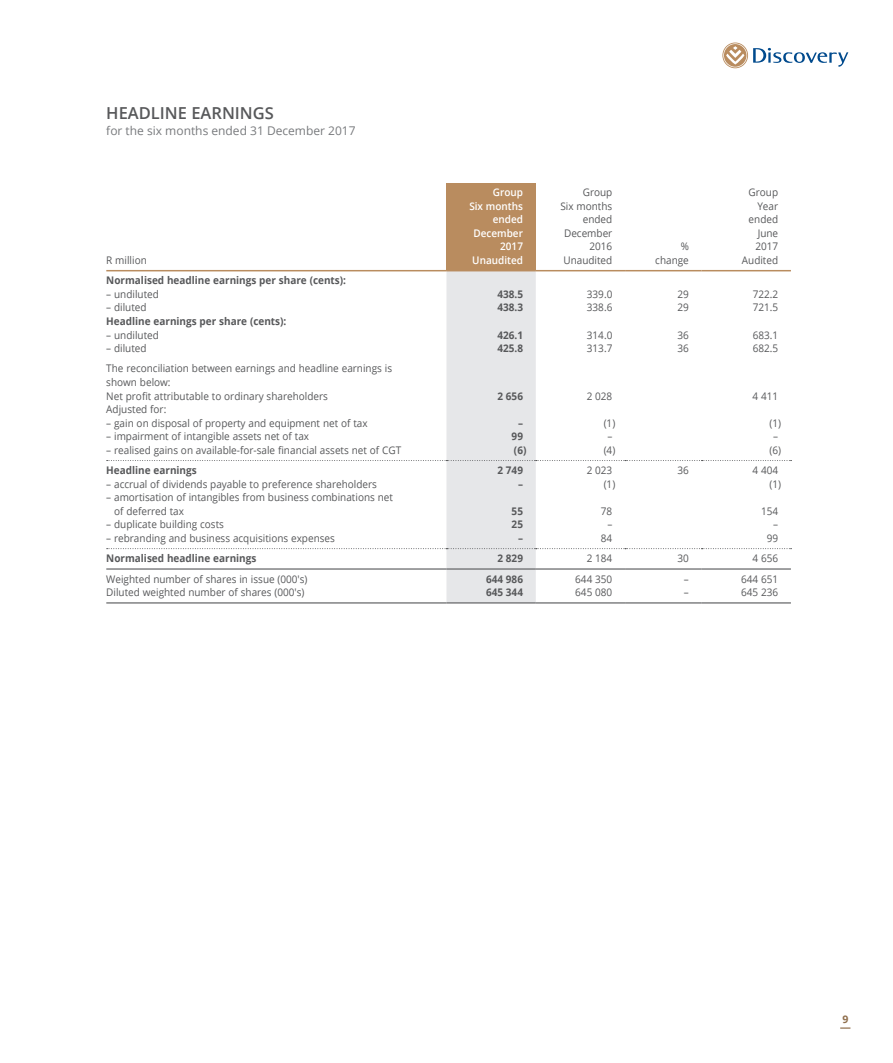
<style>
.page{position:relative;width:893px;height:1063px;background:#fff}
.page>*{position:absolute;margin:0;border:0;box-sizing:border-box;transform-origin:0 0}
.t1{font:600 16.5px "Open Sans";color:#57585a}
.t2{font:12px "Open Sans";color:#787a7d}
.t3{font:10.5px/13.5px "Open Sans";color:#57585a;text-align:right;scale:.95 1}
.t4{font:700 10.5px "Open Sans";color:#57585a;scale:.95 1}
.t5{font:600 10.5px/13.5px "Open Sans";color:#fff;text-align:right;scale:.95 1}
.t6{font:700 10.5px "Open Sans";color:#8f6e4c}
</style>
<div class="page">
<div style="left:446px;top:183px;width:90px;height:88px;background:#b98c5f"></div>
<hr style="left:106px;top:568px;width:340px;height:2px;background:#57585a">
<svg style="left:107px;top:271px;width:684px;height:331px"></svg>
<hr style="left:106px;top:602px;width:340px;height:2px;background:#57585a">
<hr style="left:446px;top:602px;width:90px;height:2px;background:#57585a">
<hr style="left:536px;top:602px;width:89px;height:2px;background:#57585a">
<hr style="left:625px;top:602px;width:77px;height:2px;background:#57585a">
<hr style="left:702px;top:602px;width:89px;height:2px;background:#57585a">
<hr style="left:106px;top:270px;width:340px;height:1px;background:#b98c5f">
<hr style="left:536px;top:270px;width:89px;height:1px;background:#b98c5f">
<hr style="left:625px;top:270px;width:77px;height:1px;background:#b98c5f">
<hr style="left:702px;top:270px;width:89px;height:1px;background:#b98c5f">
<svg style="left:722px;top:43px;width:126px;height:25px"></svg>
<svg style="left:840px;top:1027px;width:10px;height:2px"></svg>
<h1 class="t1" style="left:106px;top:102px;width:169px">HEADLINE EARNINGS</h1>
<p class="t2" style="left:106px;top:123px;width:251px">for the six months ended 31 December 2017</p>
<p class="t3" style="left:106px;top:253px;width:44px">R million</p>
<p class="t5" style="left:469px;top:186px;width:58px">Group<br>Six months ended<br>December<br>2017<br>Unaudited</p>
<p class="t3" style="left:560px;top:186px;width:56px">Group<br>Six months ended<br>December<br>2016<br>Unaudited</p>
<p class="t3" style="left:655px;top:240px;width:37px">% change</p>
<p class="t3" style="left:742px;top:186px;width:40px">Group<br>Year ended<br>June<br>2017<br>Audited</p>
<p class="t4" style="left:106px;top:273px;width:254px">Normalised headline earnings per share (cents):</p>
<p class="t3" style="left:106px;top:287px;width:57px">– undiluted</p>
<p class="t4" style="left:497px;top:287px;width:28px">438.5</p>
<p class="t3" style="left:587px;top:287px;width:28px">339.0</p>
<p class="t3" style="left:677px;top:287px;width:14px">29</p>
<p class="t3" style="left:753px;top:287px;width:28px">722.2</p>
<p class="t3" style="left:106px;top:301px;width:44px">– diluted</p>
<p class="t4" style="left:497px;top:300px;width:28px">438.3</p>
<p class="t3" style="left:587px;top:301px;width:28px">338.6</p>
<p class="t3" style="left:677px;top:301px;width:14px">29</p>
<p class="t3" style="left:753px;top:301px;width:28px">721.5</p>
<p class="t4" style="left:106px;top:314px;width:191px">Headline earnings per share (cents):</p>
<p class="t3" style="left:106px;top:328px;width:57px">– undiluted</p>
<p class="t4" style="left:497px;top:327px;width:28px">426.1</p>
<p class="t3" style="left:587px;top:328px;width:28px">314.0</p>
<p class="t3" style="left:677px;top:328px;width:14px">36</p>
<p class="t3" style="left:753px;top:328px;width:28px">683.1</p>
<p class="t3" style="left:106px;top:341px;width:44px">– diluted</p>
<p class="t4" style="left:497px;top:341px;width:28px">425.8</p>
<p class="t3" style="left:587px;top:341px;width:28px">313.7</p>
<p class="t3" style="left:677px;top:341px;width:14px">36</p>
<p class="t3" style="left:753px;top:341px;width:28px">682.5</p>
<p class="t3" style="left:106px;top:362px;width:302px;text-align:left">The reconciliation between earnings and headline earnings is shown below:<br>Net profit attributable to ordinary shareholders</p>
<p class="t4" style="left:497px;top:388px;width:28px">2 656</p>
<p class="t3" style="left:587px;top:389px;width:29px">2 028</p>
<p class="t3" style="left:752px;top:389px;width:29px">4 411</p>
<p class="t3" style="left:106px;top:402px;width:65px">Adjusted for:</p>
<p class="t3" style="left:106px;top:416px;width:277px">– gain on disposal of property and equipment net of tax</p>
<p class="t4" style="left:518px;top:415px;width:7px">–</p>
<p class="t3" style="left:604px;top:416px;width:14px">(1)</p>
<p class="t3" style="left:769px;top:416px;width:14px">(1)</p>
<p class="t3" style="left:106px;top:429px;width:215px">– impairment of intangible assets net of tax</p>
<p class="t4" style="left:512px;top:429px;width:13px">99</p>
<p class="t3" style="left:607px;top:429px;width:7px">–</p>
<p class="t3" style="left:773px;top:429px;width:7px">–</p>
<p class="t3" style="left:106px;top:443px;width:312px">– realised gains on available-for-sale financial assets net of CGT</p>
<p class="t4" style="left:514px;top:443px;width:15px">(6)</p>
<p class="t3" style="left:604px;top:443px;width:14px">(4)</p>
<p class="t3" style="left:769px;top:443px;width:14px">(6)</p>
<p class="t4" style="left:106px;top:463px;width:97px">Headline earnings</p>
<p class="t4" style="left:497px;top:463px;width:28px">2 749</p>
<p class="t3" style="left:587px;top:463px;width:29px">2 023</p>
<p class="t3" style="left:677px;top:463px;width:14px">36</p>
<p class="t3" style="left:752px;top:463px;width:29px">4 404</p>
<p class="t3" style="left:106px;top:477px;width:286px">– accrual of dividends payable to preference shareholders</p>
<p class="t4" style="left:518px;top:476px;width:7px">–</p>
<p class="t3" style="left:604px;top:477px;width:14px">(1)</p>
<p class="t3" style="left:769px;top:477px;width:14px">(1)</p>
<p class="t3" style="left:114px;top:490px;width:295px;text-align:left;text-indent:-8px">– amortisation of intangibles from business combinations net of deferred tax</p>
<p class="t4" style="left:512px;top:504px;width:13px">55</p>
<p class="t3" style="left:601px;top:504px;width:14px">78</p>
<p class="t3" style="left:761px;top:504px;width:20px">154</p>
<p class="t3" style="left:106px;top:517px;width:125px">– duplicate building costs</p>
<p class="t4" style="left:512px;top:517px;width:13px">25</p>
<p class="t3" style="left:607px;top:517px;width:7px">–</p>
<p class="t3" style="left:773px;top:517px;width:7px">–</p>
<p class="t3" style="left:106px;top:531px;width:242px">– rebranding and business acquisitions expenses</p>
<p class="t4" style="left:518px;top:531px;width:7px">–</p>
<p class="t3" style="left:601px;top:531px;width:14px">84</p>
<p class="t3" style="left:767px;top:531px;width:14px">99</p>
<p class="t4" style="left:106px;top:551px;width:159px">Normalised headline earnings</p>
<p class="t4" style="left:497px;top:551px;width:28px">2 829</p>
<p class="t3" style="left:587px;top:551px;width:29px">2 184</p>
<p class="t3" style="left:677px;top:551px;width:14px">30</p>
<p class="t3" style="left:752px;top:551px;width:29px">4 656</p>
<p class="t3" style="left:106px;top:572px;width:213px">Weighted number of shares in issue (000's)</p>
<p class="t4" style="left:486px;top:571px;width:40px">644 986</p>
<p class="t3" style="left:575px;top:572px;width:41px">644 350</p>
<p class="t3" style="left:684px;top:572px;width:7px">–</p>
<p class="t3" style="left:741px;top:572px;width:41px">644 651</p>
<p class="t3" style="left:106px;top:585px;width:210px">Diluted weighted number of shares (000's)</p>
<p class="t4" style="left:486px;top:585px;width:40px">645 344</p>
<p class="t3" style="left:575px;top:585px;width:41px">645 080</p>
<p class="t3" style="left:684px;top:585px;width:7px">–</p>
<p class="t3" style="left:741px;top:585px;width:41px">645 236</p>
<p class="t6" style="left:842px;top:1012px;width:7px">9</p>
</div>
